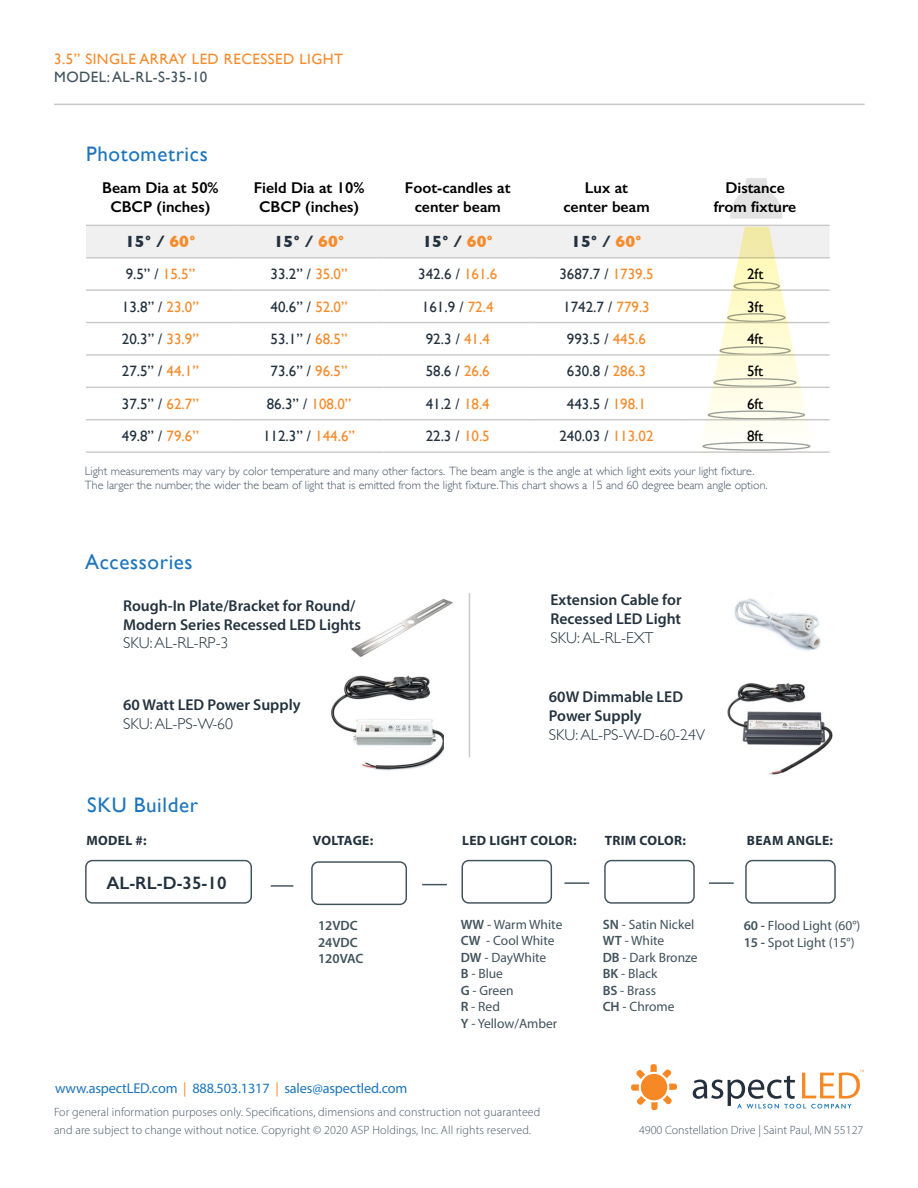
<style>
.page{position:relative;width:918px;height:1188px;background:#fff}
.page>*{position:absolute;margin:0;border:0;box-sizing:border-box;transform-origin:0 0}
.t1{font:21px "Gill Sans";letter-spacing:.03em;color:#1c75bc}
.t2{font:600 18px "Gill Sans";color:#23323e}
.t3{font:700 16.5px "Gill Sans";color:#23323e}
.t4{font:600 15.75px/18.9px "Myriad Pro";color:#23323e}
.t5{font:600 15.75px/18.9px "Gill Sans";color:#000;text-align:center}
.t6{font:300 15.75px "Gill Sans";color:#23323e}
.t7{font:15px "Gill Sans";color:#23323e}
.t8{font:15px "Gill Sans";letter-spacing:.03em;color:#f68b2b}
.t9{font:15px "Gill Sans";letter-spacing:.03em;color:#40525c}
.t10{font:15px "Gill Sans";color:#000}
.t11{font:14.25px "Myriad Pro";letter-spacing:-.01em;color:#1c75bc}
.t12{font:13.5px/16.5px "Myriad Pro";color:#40525c}
.t13{font:700 13.5px "Myriad Pro";letter-spacing:.02em;color:#23323e}
.t14{font:600 13.5px/16.5px "Myriad Pro";color:#40525c}
.t15{font:300 12px/14.4px "Gill Sans";color:#455464}
.t16{font:300 12px/18px "Myriad Pro";letter-spacing:.01em;color:#455464}
.s1{color:#f68b2b}
.s2{font-weight:600}
</style>
<div class="page">
<svg style="left:631px;top:1064px;width:46px;height:47px"></svg>
<svg style="left:693px;top:1070px;width:171px;height:39px"></svg>
<svg style="left:730px;top:178px;width:53px;height:41px"></svg>
<hr style="left:54px;top:104px;width:811px;height:1px;background:#c9c9c8">
<svg style="left:86px;top:225px;width:744px;height:228px"></svg>
<img style="left:734px;top:598px;width:87px;height:53px">
<img style="left:330px;top:675px;width:114px;height:96px">
<hr style="left:469px;top:593px;width:1px;height:164px;background:#c9c9c8">
<img style="left:351px;top:598px;width:102px;height:60px">
<img style="left:728px;top:683px;width:105px;height:92px">
<div style="left:85px;top:860px;width:167px;height:44px;border:1px solid #40525c;border-radius:7px"></div>
<hr style="left:271px;top:885px;width:22px;height:2px;background:#40525c">
<svg style="left:422px;top:884px;width:25px;height:1px"></svg>
<hr style="left:565px;top:882px;width:24px;height:2px;background:#40525c">
<hr style="left:709px;top:882px;width:25px;height:2px;background:#40525c">
<div style="left:311px;top:861px;width:96px;height:44px;border:1px solid #40525c;border-radius:7px"></div>
<div style="left:462px;top:860px;width:90px;height:44px;border:1px solid #40525c;border-radius:7px"></div>
<div style="left:604px;top:860px;width:91px;height:44px;border:1px solid #40525c;border-radius:7px"></div>
<div style="left:745px;top:860px;width:91px;height:44px;border:1px solid #40525c;border-radius:7px"></div>
<p class="t8" style="left:54px;top:50px;width:291px">3.5” SINGLE ARRAY LED RECESSED LIGHT</p>
<p class="t9" style="left:54px;top:68px;width:155px">MODEL: AL-RL-S-35-10</p>
<h1 class="t1" style="left:86px;top:141px;width:123px">Photometrics</h1>
<p class="t5" style="left:102px;top:178px;width:118px">Beam Dia at 50%<br>CBCP (inches)</p>
<p class="t5" style="left:254px;top:178px;width:112px">Field Dia at 10%<br>CBCP (inches)</p>
<p class="t5" style="left:405px;top:178px;width:107px">Foot-candles at center beam</p>
<p class="t5" style="left:563px;top:178px;width:88px">Lux at center beam</p>
<p class="t5" style="left:714px;top:178px;width:84px">Distance from fixture</p>
<p class="t3" style="left:125px;top:229px;width:72px">15° / <span class="s1">60°</span></p>
<p class="t3" style="left:274px;top:229px;width:72px">15° / <span class="s1">60°</span></p>
<p class="t3" style="left:423px;top:229px;width:72px">15° / <span class="s1">60°</span></p>
<p class="t3" style="left:571px;top:229px;width:72px">15° / <span class="s1">60°</span></p>
<p class="t7" style="left:126px;top:265px;width:71px">9.5” / <span class="s1">15.5”</span></p>
<p class="t7" style="left:271px;top:265px;width:78px">33.2” / <span class="s1">35.0”</span></p>
<p class="t7" style="left:418px;top:265px;width:81px">342.6 / <span class="s1">161.6</span></p>
<p class="t7" style="left:559px;top:265px;width:96px">3687.7 / <span class="s1">1739.5</span></p>
<p class="t10" style="left:747px;top:265px;width:18px">2ft</p>
<p class="t7" style="left:122px;top:298px;width:78px">13.8” / <span class="s1">23.0”</span></p>
<p class="t7" style="left:271px;top:298px;width:78px">40.6” / <span class="s1">52.0”</span></p>
<p class="t7" style="left:422px;top:298px;width:73px">161.9 / <span class="s1">72.4</span></p>
<p class="t7" style="left:563px;top:298px;width:88px">1742.7 / <span class="s1">779.3</span></p>
<p class="t10" style="left:747px;top:298px;width:18px">3ft</p>
<p class="t7" style="left:122px;top:330px;width:78px">20.3” / <span class="s1">33.9”</span></p>
<p class="t7" style="left:271px;top:330px;width:78px">53.1” / <span class="s1">68.5”</span></p>
<p class="t7" style="left:426px;top:330px;width:66px">92.3 / <span class="s1">41.4</span></p>
<p class="t7" style="left:567px;top:330px;width:81px">993.5 / <span class="s1">445.6</span></p>
<p class="t10" style="left:747px;top:330px;width:18px">4ft</p>
<p class="t7" style="left:122px;top:362px;width:78px">27.5” / <span class="s1">44.1”</span></p>
<p class="t7" style="left:271px;top:362px;width:78px">73.6” / <span class="s1">96.5”</span></p>
<p class="t7" style="left:426px;top:362px;width:66px">58.6 / <span class="s1">26.6</span></p>
<p class="t7" style="left:567px;top:362px;width:81px">630.8 / <span class="s1">286.3</span></p>
<p class="t10" style="left:747px;top:362px;width:18px">5ft</p>
<p class="t7" style="left:122px;top:395px;width:78px">37.5” / <span class="s1">62.7”</span></p>
<p class="t7" style="left:267px;top:395px;width:86px">86.3” / <span class="s1">108.0”</span></p>
<p class="t7" style="left:426px;top:395px;width:66px">41.2 / <span class="s1">18.4</span></p>
<p class="t7" style="left:567px;top:395px;width:81px">443.5 / <span class="s1">198.1</span></p>
<p class="t10" style="left:747px;top:395px;width:18px">6ft</p>
<p class="t7" style="left:122px;top:427px;width:78px">49.8” / <span class="s1">79.6”</span></p>
<p class="t7" style="left:263px;top:427px;width:93px">112.3” / <span class="s1">144.6”</span></p>
<p class="t7" style="left:426px;top:427px;width:66px">22.3 / <span class="s1">10.5</span></p>
<p class="t7" style="left:559px;top:427px;width:96px">240.03 / <span class="s1">113.02</span></p>
<p class="t10" style="left:747px;top:427px;width:18px">8ft</p>
<p class="t15" style="left:85px;top:463px;width:684px">Light measurements may vary by color temperature and many other factors. The beam angle is the angle at which light exits your light fixture.<br>The larger the number, the wider the beam of light that is emitted from the light fixture.This chart shows a 15 and 60 degree beam angle option.</p>
<h1 class="t1" style="left:85px;top:549px;width:109px">Accessories</h1>
<p class="t4" style="left:123px;top:596px;width:239px">Rough-In Plate/Bracket for Round/<br>Modern Series Recessed LED Lights</p>
<p class="t6" style="left:123px;top:631px;width:107px">SKU: AL-RL-RP-3</p>
<p class="t4" style="left:123px;top:695px;width:179px">60 Watt LED Power Supply</p>
<p class="t6" style="left:123px;top:711px;width:111px">SKU: AL-PS-W-60</p>
<p class="t4" style="left:550px;top:590px;width:133px">Extension Cable for<br>Recessed LED Light</p>
<p class="t6" style="left:550px;top:625px;width:105px">SKU: AL-RL-EXT</p>
<p class="t4" style="left:549px;top:687px;width:136px">60W Dimmable LED<br>Power Supply</p>
<p class="t6" style="left:549px;top:722px;width:158px">SKU: AL-PS-W-D-60-24V</p>
<h1 class="t1" style="left:87px;top:793px;width:113px">SKU Builder</h1>
<p class="t13" style="left:87px;top:832px;width:62px">MODEL #:</p>
<p class="t13" style="left:313px;top:832px;width:62px">VOLTAGE:</p>
<p class="t13" style="left:462px;top:832px;width:116px">LED LIGHT COLOR:</p>
<p class="t13" style="left:605px;top:832px;width:82px">TRIM COLOR:</p>
<p class="t13" style="left:747px;top:832px;width:88px">BEAM ANGLE:</p>
<p class="t2" style="left:106px;top:872px;width:122px">AL-RL-D-35-10</p>
<p class="t14" style="left:318px;top:917px;width:47px">12VDC<br>24VDC<br>120VAC</p>
<p class="t12" style="left:461px;top:916px;width:103px"><span class="s2">WW</span> - Warm White<br><span class="s2">CW</span> - Cool White<br><span class="s2">DW</span> - DayWhite<br><span class="s2">B</span> - Blue<br><span class="s2">G</span> - Green<br><span class="s2">R</span> - Red<br><span class="s2">Y</span> - Yellow/Amber</p>
<p class="t12" style="left:603px;top:916px;width:96px"><span class="s2">SN</span> - Satin Nickel<br><span class="s2">WT</span> - White<br><span class="s2">DB</span> - Dark Bronze<br><span class="s2">BK</span> - Black<br><span class="s2">BS</span> - Brass<br><span class="s2">CH</span> - Chrome</p>
<p class="t12" style="left:744px;top:917px;width:118px"><span class="s2">60 -</span> Flood Light (60°)<br><span class="s2">15 -</span> Spot Light (15°)</p>
<p class="t11" style="left:55px;top:1080px;width:354px">www.aspectLED.com <span class="s1">|</span> 888.503.1317 <span class="s1">|</span> sales@aspectled.com</p>
<p class="t16" style="left:54px;top:1103px;width:488px">For general information purposes only. Specifications, dimensions and construction not guaranteed and are subject to change without notice. Copyright © 2020 ASP Holdings, Inc. All rights reserved.</p>
<p class="t16" style="left:639px;top:1121px;width:226px">4900 Constellation Drive | Saint Paul, MN 55127</p>
</div>
